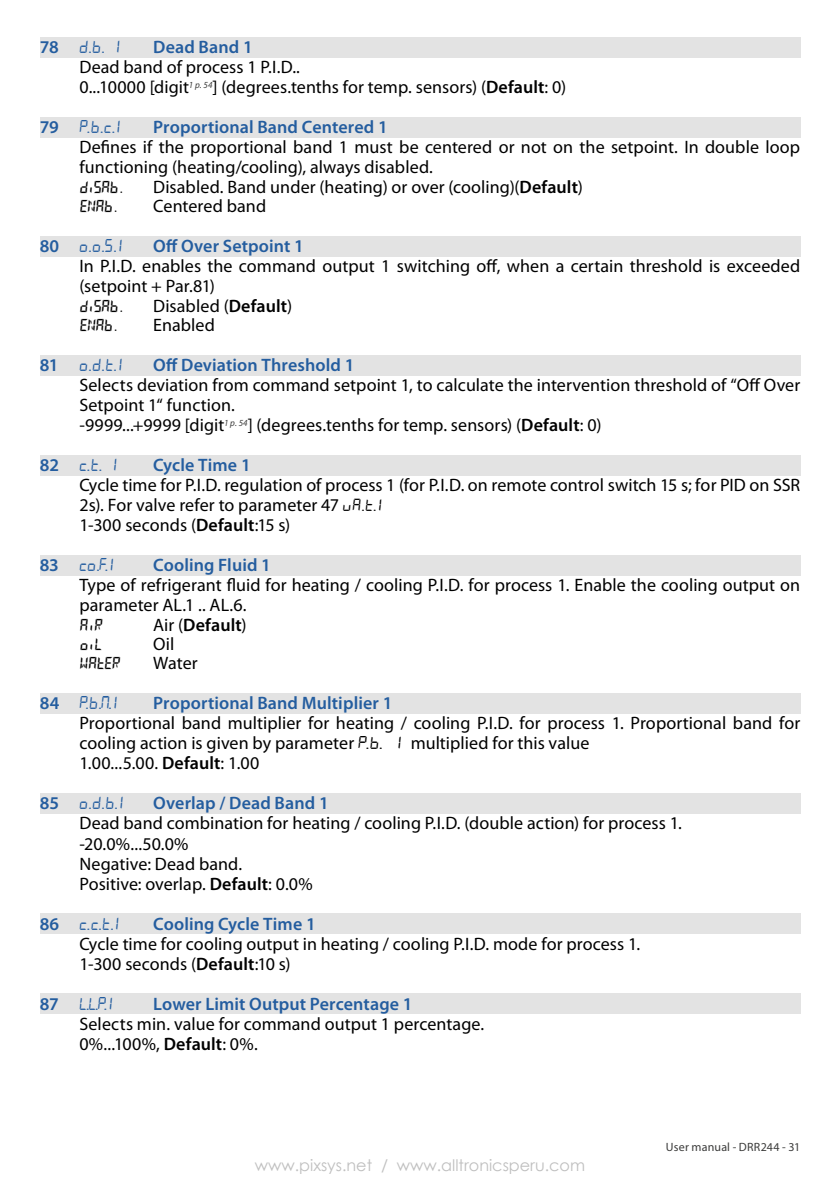
<style>
.page{position:relative;width:840px;height:1191px;background:#fff}
.page>*{position:absolute;margin:0;border:0;box-sizing:border-box;transform-origin:0 0}
.t1{font:18px/20px "Myriad Pro";letter-spacing:.005em;color:#000}
.t2{font:600 18px "Myriad Pro";letter-spacing:.005em;color:#245d9f}
.t3{font:18px "Pix 7 Segs";color:#245d9f;scale:.95 1}
.t4{font:600 18px "Myriad Pro";letter-spacing:.005em;color:#000}
.t5{font:17px "Pixsys 11 Segs";letter-spacing:-.09em;color:#000}
.t6{font:16px "Century Gothic";color:#bfbfbf}
.t7{font:12px "Myriad Pro";letter-spacing:.015em;color:#3c3c3b}
.s1{font-family:"Myriad Pro";font-weight:600}
.s2{font-weight:600}
.s3{font-family:"Pix 7 Segs";font-size:17px}
.s4{font-weight:400}
.s5{font-family:"Pix 7 Segs"}
</style>
<div class="page">
<div style="left:40px;top:37px;width:759px;height:21px;background:#e3e3e3"></div>
<div style="left:40px;top:117px;width:759px;height:21px;background:#e3e3e3"></div>
<div style="left:40px;top:236px;width:759px;height:21px;background:#e3e3e3"></div>
<div style="left:40px;top:355px;width:759px;height:21px;background:#e3e3e3"></div>
<div style="left:40px;top:455px;width:759px;height:21px;background:#e3e3e3"></div>
<div style="left:40px;top:555px;width:759px;height:21px;background:#e3e3e3"></div>
<div style="left:40px;top:693px;width:759px;height:21px;background:#e3e3e3"></div>
<div style="left:40px;top:793px;width:759px;height:21px;background:#e3e3e3"></div>
<div style="left:40px;top:913px;width:759px;height:21px;background:#e3e3e3"></div>
<div style="left:40px;top:993px;width:759px;height:21px;background:#e3e3e3"></div>
<p class="t3" style="left:40px;top:36px;width:86px"><span class="s1">78</span> d.b. 1</p>
<p class="t2" style="left:153px;top:37px;width:101px">Dead Band 1</p>
<p class="t1" style="left:79px;top:58px;width:488px">Dead band of process 1 P.I.D..<br>0...10000 [digit<sup>1</sup> <sup>p.</sup> <sup>54</sup>] (degrees.tenths for temp. sensors) (<span class="s2">Default</span>: 0)</p>
<p class="t3" style="left:40px;top:116px;width:87px"><span class="s1">79</span> p.b.c.1</p>
<p class="t2" style="left:153px;top:117px;width:236px">Proportional Band Centered 1</p>
<p class="t1" style="left:79px;top:138px;width:721px">Defines if the proportional band 1 must be centered or not on the setpoint. In double loop functioning (heating/cooling), always disabled.</p>
<p class="t5" style="left:79px;top:177px;width:48px">DISAB.</p>
<p class="t1" style="left:153px;top:178px;width:431px">Disabled. Band under (heating) or over (cooling)(<span class="s2">Default</span>)</p>
<p class="t5" style="left:79px;top:196px;width:42px">ENAB.</p>
<p class="t1" style="left:153px;top:197px;width:114px">Centered band</p>
<p class="t3" style="left:40px;top:235px;width:89px"><span class="s1">80</span> o.o.s.1</p>
<p class="t2" style="left:153px;top:236px;width:152px">Off Over Setpoint 1</p>
<p class="t1" style="left:79px;top:257px;width:722px">In P.I.D. enables the command output 1 switching off, when a certain threshold is exceeded (setpoint + Par.81)</p>
<p class="t5" style="left:79px;top:296px;width:48px">DISAB.</p>
<p class="t1" style="left:153px;top:297px;width:140px">Disabled (<span class="s2">Default</span>)</p>
<p class="t5" style="left:79px;top:315px;width:42px">ENAB.</p>
<p class="t1" style="left:153px;top:316px;width:63px">Enabled</p>
<p class="t3" style="left:40px;top:354px;width:89px"><span class="s1">81</span> o.d.t.1</p>
<p class="t2" style="left:153px;top:355px;width:202px">Off Deviation Threshold 1</p>
<p class="t1" style="left:79px;top:376px;width:722px">Selects deviation from command setpoint 1, to calculate the intervention threshold of “Off Over<br>Setpoint 1“ function.<br>-9999...+9999 [digit<sup>1</sup> <sup>p.</sup> <sup>54</sup>] (degrees.tenths for temp. sensors) (<span class="s2">Default</span>: 0)</p>
<p class="t3" style="left:40px;top:454px;width:83px"><span class="s1">82</span> c.t. 1</p>
<p class="t2" style="left:153px;top:455px;width:99px">Cycle Time 1</p>
<p class="t1" style="left:79px;top:476px;width:721px">Cycle time for P.I.D. regulation of process 1 (for P.I.D. on remote control switch 15 s; for PID on SSR<br>2s). For valve refer to parameter 47 <span class="s3">va.t.1<br></span>1-300 seconds (<span class="s2">Default</span>:15 s)</p>
<p class="t3" style="left:40px;top:554px;width:80px"><span class="s1">83</span> co.F.1</p>
<p class="t2" style="left:153px;top:555px;width:119px">Cooling Fluid 1</p>
<p class="t1" style="left:79px;top:576px;width:721px">Type of refrigerant fluid for heating / cooling P.I.D. for process 1. Enable the cooling output on parameter AL.1 .. AL.6.</p>
<p class="t5" style="left:79px;top:615px;width:25px">AIR</p>
<p class="t4" style="left:153px;top:615px;width:95px"><span class="s4">Air (</span>Default<span class="s4">)</span></p>
<p class="t5" style="left:79px;top:634px;width:25px">OIL</p>
<p class="t1" style="left:153px;top:635px;width:23px">Oil</p>
<p class="t5" style="left:79px;top:653px;width:43px">WATER</p>
<p class="t1" style="left:153px;top:654px;width:46px">Water</p>
<p class="t3" style="left:40px;top:692px;width:83px"><span class="s1">84</span> P.b.M.1</p>
<p class="t2" style="left:153px;top:693px;width:240px">Proportional Band Multiplier 1</p>
<p class="t1" style="left:79px;top:714px;width:722px">Proportional band multiplier for heating / cooling P.I.D. for process 1. Proportional band for cooling action is given by parameter <span class="s5">P.B. 1</span> multiplied for this value<br>1.00...5.00. <span class="s2">Default</span>: 1.00</p>
<p class="t3" style="left:40px;top:792px;width:90px"><span class="s1">85</span> o.d.b.1</p>
<p class="t2" style="left:153px;top:793px;width:177px">Overlap / Dead Band 1</p>
<p class="t1" style="left:79px;top:814px;width:603px">Dead band combination for heating / cooling P.I.D. (double action) for process 1. -20.0%...50.0%<br>Negative: Dead band.<br>Positive: overlap. <span class="s2">Default</span>: 0.0%</p>
<p class="t3" style="left:40px;top:912px;width:85px"><span class="s1">86</span> c.c.t.1</p>
<p class="t2" style="left:153px;top:913px;width:164px">Cooling Cycle Time 1</p>
<p class="t1" style="left:79px;top:934px;width:562px">Cycle time for cooling output in heating / cooling P.I.D. mode for process 1.<br>1-300 seconds (<span class="s2">Default</span>:10 s)</p>
<p class="t3" style="left:40px;top:992px;width:78px"><span class="s1">87</span> L.L.P.1</p>
<p class="t2" style="left:153px;top:993px;width:261px">Lower Limit Output Percentage 1</p>
<p class="t1" style="left:79px;top:1014px;width:406px">Selects min. value for command output 1 percentage.<br>0%...100%, <span class="s2">Default</span>: 0%.</p>
<p class="t6" style="left:255px;top:1154px;width:331px">www.pixsys.net / www.alltronicsperu.com</p>
<p class="t7" style="left:665px;top:1140px;width:136px">User manual - DRR244 - 31</p>
</div>
